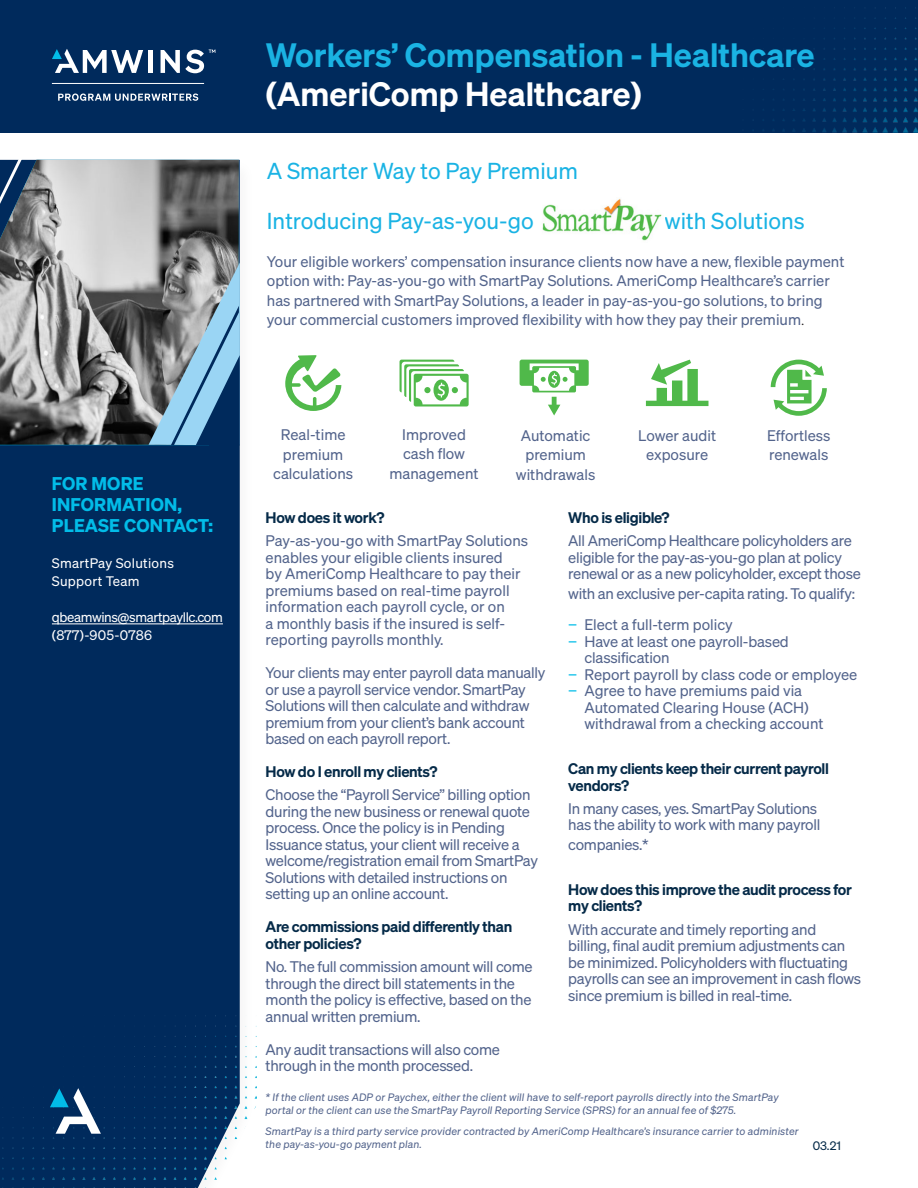
<style>
.page{position:relative;width:918px;height:1188px;background:#fff}
.page>*{position:absolute;margin:0;border:0;box-sizing:border-box;transform-origin:0 0}
.t1{font:600 33px "Sohne";color:#1ab3e3}
.t2{font:600 33px "Sohne";color:#fff}
.t3{font:22.5px "Sohne Buch";color:#1ab3e4}
.New_H3{font:18px/21px "Sohne Dreiviertelfett";letter-spacing:.01em;color:#02bce8}
.t4{font:15px/16.5px "Sohne Buch";letter-spacing:-.02em;color:#53648c}
.t5{font:15px/19.5px "Sohne Buch";color:#53648c}
.Pargraph_Headers{font:600 15px/16.5px "Sohne";letter-spacing:-.02em;color:#052a48}
.Specialty_Practice{font:13.5px/18px "Sohne Buch";letter-spacing:.015em;color:#fff}
.Specialty_Practice-2{font:13.5px "Sohne Buch";letter-spacing:-.03em;color:#fff}
.t6{font:12px "Sohne Buch";color:#052a48}
.Specialty_Practice-3{font:10.5px/13.5px "Sohne Buch Kursiv";letter-spacing:.01em;color:#53648c}
.s1{font-family:"Proxima Nova";font-size:14.25px;color:#231f20}
.s2{color:#02bce8}
</style>
<div class="page">
<div style="left:0;top:160px;width:240px;height:849px;background:#002a5c"></div>
<img style="left:0;top:1009px;width:257px;height:179px">
<svg style="left:50px;top:1088px;width:51px;height:46px"></svg>
<img style="left:0;top:160px;width:239px;height:285px">
<svg style="left:149px;top:262px;width:91px;height:183px;background:#7994a6"></svg>
<div style="left:0;top:0;width:918px;height:132px;background:#002a5c"></div>
<img style="left:753px;top:7px;width:165px;height:125px">
<svg style="left:0;top:159px;width:31px;height:45px"></svg>
<img style="left:542px;top:199px;width:120px;height:42px">
<svg style="left:771px;top:360px;width:56px;height:56px"></svg>
<svg style="left:646px;top:360px;width:62px;height:46px"></svg>
<svg style="left:520px;top:360px;width:69px;height:55px"></svg>
<svg style="left:400px;top:360px;width:69px;height:46px"></svg>
<svg style="left:285px;top:355px;width:56px;height:56px"></svg>
<hr style="left:52px;top:623px;width:171px;height:1px;background:#fff">
<hr style="left:148px;top:50px;width:4px;height:23px;background:#fff">
<svg style="left:52px;top:49px;width:91px;height:24px"></svg>
<svg style="left:161px;top:50px;width:54px;height:23px"></svg>
<hr style="left:52px;top:83px;width:152px;height:1px;background:#fff">
<svg style="left:58px;top:94px;width:140px;height:7px"></svg>
<p class="New_H3" style="left:52px;top:472px;width:163px">FOR MORE<br>INFORMATION,<br>PLEASE CONTACT:</p>
<p class="Specialty_Practice" style="left:52px;top:554px;width:124px">SmartPay Solutions<br>Support Team</p>
<p class="Specialty_Practice-2" style="left:52px;top:609px;width:173px">qbeamwins@smartpayllc.com</p>
<p class="Specialty_Practice" style="left:52px;top:626px;width:102px">(877)-905-0786</p>
<h1 class="t1" style="left:266px;top:34px;width:551px">Workers’ Compensation - Healthcare</h1>
<h1 class="t2" style="left:266px;top:73px;width:378px">(AmeriComp Healthcare)</h1>
<h2 class="t3" style="left:267px;top:157px;width:313px">A Smarter Way to Pay Premium</h2>
<h2 class="t3" style="left:267px;top:208px;width:269px">Introducing Pay-as-you-go</h2>
<h2 class="t3" style="left:665px;top:208px;width:142px">with Solutions</h2>
<p class="t5" style="left:267px;top:251px;width:579px">Your eligible workers’ compensation insurance clients now have a new, flexible payment option with: Pay-as-you-go with SmartPay Solutions. AmeriComp Healthcare’s carrier has partnered with SmartPay Solutions, a leader in pay-as-you-go solutions, to bring your commercial customers improved flexibility with how they pay their premium<span class="s1">.</span></p>
<p class="t5" style="left:273px;top:425px;width:82px;text-align:center">Real-time premium calculations</p>
<p class="t5" style="left:390px;top:425px;width:91px;text-align:center">Improved cash flow management</p>
<p class="t5" style="left:516px;top:425px;width:81px;text-align:center">Automatic premium withdrawals</p>
<p class="t5" style="left:638px;top:425px;width:79px;text-align:center">Lower audit exposure</p>
<p class="t5" style="left:767px;top:425px;width:65px">Effortless renewals</p>
<p class="Pargraph_Headers" style="left:266px;top:509px;width:120px">How does it work?</p>
<p class="t5" style="left:266px;top:532px;width:264px;line-height:16.5px">Pay-as-you-go with SmartPay Solutions enables your eligible clients insured<br>by AmeriComp Healthcare to pay their premiums based on real-time payroll information each payroll cycle, or on<br>a monthly basis if the insured is self&shy;reporting payrolls monthly.</p>
<p class="t4" style="left:266px;top:664px;width:281px">Your clients may enter payroll data manually or use a payroll service vendor. SmartPay Solutions will then calculate and withdraw premium from your client’s bank account based on each payroll report.</p>
<p class="Pargraph_Headers" style="left:266px;top:763px;width:173px">How do I enroll my clients?</p>
<p class="t4" style="left:266px;top:786px;width:274px">Choose the “Payroll Service” billing option during the new business or renewal quote process. Once the policy is in Pending Issuance status, your client will receive a welcome/registration email from SmartPay Solutions with detailed instructions on setting up an online account.</p>
<p class="Pargraph_Headers" style="left:266px;top:918px;width:248px">Are commissions paid differently than</p>
<p class="Pargraph_Headers" style="left:266px;top:935px;width:97px">other policies?</p>
<p class="t4" style="left:266px;top:958px;width:268px">No. The full commission amount will come through the direct bill statements in the month the policy is effective, based on the annual written premium.</p>
<p class="t4" style="left:266px;top:1041px;width:236px">Any audit transactions will also come through in the month processed.</p>
<p class="Pargraph_Headers" style="left:568px;top:509px;width:103px">Who is eligible?</p>
<p class="t4" style="left:568px;top:532px;width:294px">All AmeriComp Healthcare policyholders are eligible for the pay-as-you-go plan at policy renewal or as a new policyholder, except those</p>
<p class="t4" style="left:568px;top:585px;width:288px">with an exclusive per-capita rating. To qualify:</p>
<p class="t5" style="left:568px;top:615px;width:166px"><span class="s2">−</span> Elect a full-term policy</p>
<p class="t4" style="left:585px;top:633px;width:206px;text-indent:-16px"><span class="s2">−</span> Have at least one payroll-based classification</p>
<p class="t5" style="left:568px;top:664px;width:291px"><span class="s2">−</span> Report payroll by class code or employee</p>
<p class="t5" style="left:585px;top:682px;width:241px;line-height:16.5px;text-indent:-16px"><span class="s2">−</span> Agree to have premiums paid via<br>Automated Clearing House (ACH) withdrawal from a checking account</p>
<p class="Pargraph_Headers" style="left:568px;top:760px;width:262px">Can my clients keep their current payroll vendors?</p>
<p class="t4" style="left:568px;top:800px;width:254px">In many cases, yes. SmartPay Solutions has the ability to work with many payroll</p>
<p class="t4" style="left:568px;top:836px;width:82px">companies.*</p>
<p class="Pargraph_Headers" style="left:568px;top:881px;width:285px">How does this improve the audit process for my clients?</p>
<p class="t4" style="left:568px;top:921px;width:294px">With accurate and timely reporting and billing, final audit premium adjustments can be minimized. Policyholders with fluctuating payrolls can see an improvement in cash flows since premium is billed in real-time.</p>
<p class="Specialty_Practice-3" style="left:266px;top:1090px;width:515px">* If the client uses ADP or Paychex, either the client will have to self-report payrolls directly into the SmartPay portal or the client can use the SmartPay Payroll Reporting Service (SPRS) for an annual fee of $275.</p>
<p class="Specialty_Practice-3" style="left:266px;top:1124px;width:535px">SmartPay is a third party service provider contracted by AmeriComp Healthcare’s insurance carrier to administer the pay-as-you-go payment plan.</p>
<p class="t6" style="left:813px;top:1138px;width:30px">03.21</p>
</div>
